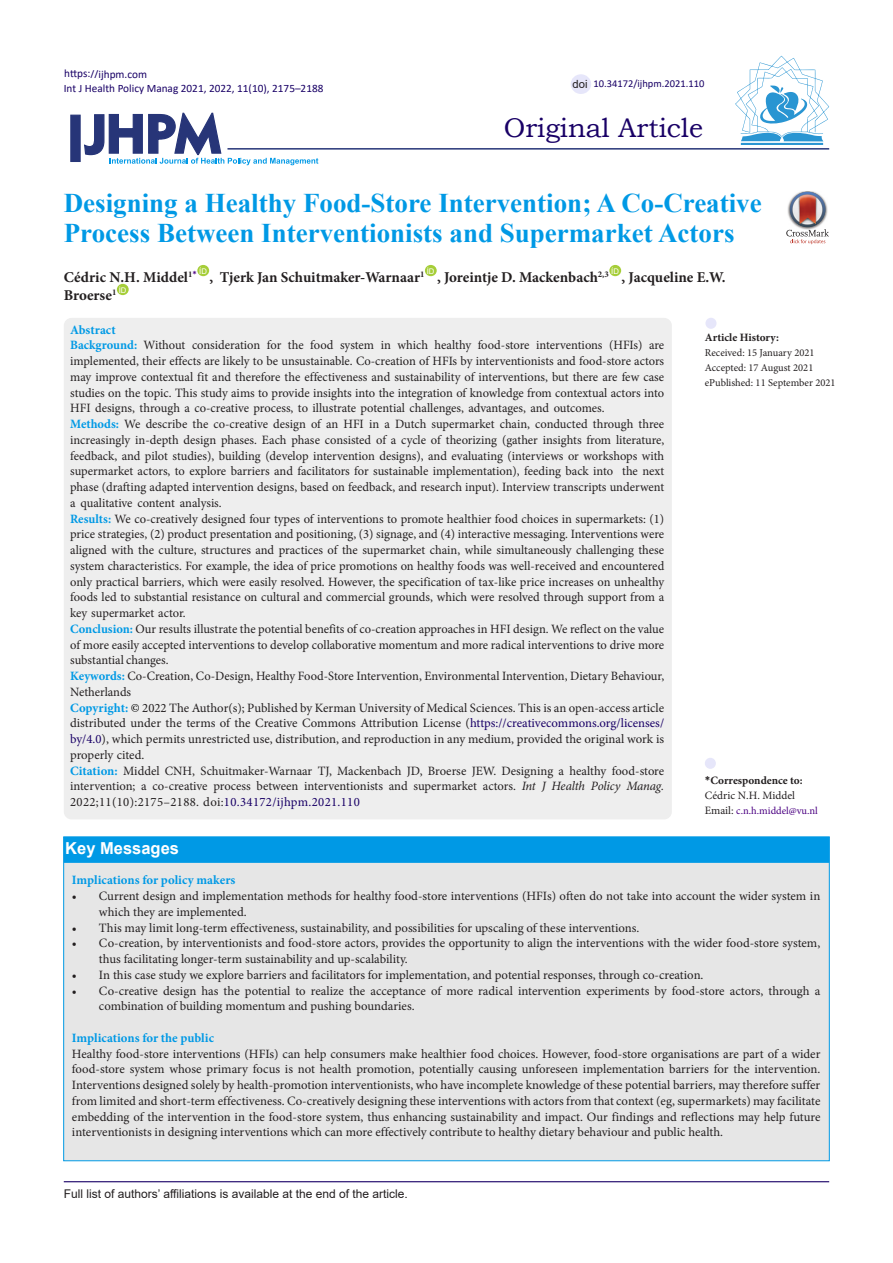
<style>
.page{position:relative;width:893px;height:1263px;background:#fff}
.page>*{position:absolute;margin:0;border:0;box-sizing:border-box;transform-origin:0 0}
.Default{font:700 27px/30px "Times New Roman";color:#0099e5}
.t1{font:27px "Bookman Old Style";color:#190066}
.t2{font:700 16.5px "Arial";color:#fff}
.Default-2{font:700 15px "Minion Pro";color:#231f20}
.Default-3{font:12.75px/15.8px "Minion Pro";color:#231f20;text-align:justify}
.Default-4{font:700 12.75px "Minion Pro";color:#0099e5}
.t3{font:12px "Arial";color:#231f20}
.t4{font:11.25px "Calibri";color:#190066}
.t5{font:700 11.25px "Minion Pro";color:#231f20}
.t6{font:11.25px "Minion Pro";color:#231f20}
.t7{font:11.25px "Arial";color:#231f20}
.t8{font:10.5px "Minion Pro";color:#231f20}
.t9{font:10.5px "Minion Pro";color:#4b0082}
.t10{font:10.5px "Calibri";color:#190066}
.t11{font:7.8px "Arial";color:#fff}
.s1{font-weight:700;color:#0099e5}
.s2{color:#000}
.s3{color:#190066}
.s4{font-style:italic}
.s5{font-family:"Calibri"}
.s6{font-size:11.25px;color:#231f20}
</style>
<div class="page">
<svg style="left:84px;top:112px;width:234px;height:53px"></svg>
<div style="left:70px;top:115px;width:11px;height:47px;background:#273578;border:1px solid #273578"></div>
<div style="left:197px;top:265px;width:12px;height:11px;background:#a6ce39;border-radius:50%"></div>
<div style="left:425px;top:265px;width:12px;height:11px;background:#a6ce39;border-radius:50%"></div>
<div style="left:609px;top:265px;width:12px;height:11px;background:#a6ce39;border-radius:50%"></div>
<div style="left:117px;top:284px;width:12px;height:11px;background:#a6ce39;border-radius:50%"></div>
<hr style="left:227px;top:148px;width:602px;height:2px;background:#273578">
<div style="left:64px;top:318px;width:608px;height:501px;background:#eee;border-radius:8px"></div>
<div style="left:705px;top:758px;width:11px;height:11px;background:#e6e6fa;border-radius:50%"></div>
<div style="left:705px;top:318px;width:11px;height:11px;background:#e6e6fa;border-radius:50%"></div>
<hr style="left:64px;top:1181px;width:765px;height:1px;background:#190066">
<hr style="left:741px;top:143px;width:82px;height:2px;background:#2995d2">
<svg style="left:735px;top:56px;width:94px;height:85px"></svg>
<div style="left:571px;top:74px;width:20px;height:20px;background:#e6e6fa;border-radius:50%"></div>
<img style="left:801px;top:191px;width:13px;height:1px">
<svg style="left:786px;top:192px;width:43px;height:52px"></svg>
<div style="left:63px;top:837px;width:766px;height:324px;background:#e6e6e6"></div>
<div style="left:64px;top:837px;width:765px;height:26px;background:#0099e5;border:2px solid #0099e5"></div>
<p class="t4" style="left:64px;top:66px;width:84px">https://ijhpm.com</p>
<p class="t4" style="left:64px;top:81px;width:261px">Int J Health Policy Manag 2021, 2022, 11(10), 2175–2188</p>
<p class="t7" style="left:573px;top:76px;width:17px">doi</p>
<p class="t10" style="left:593px;top:76px;width:112px">10.34172/ijhpm.2021.110</p>
<p class="t1" style="left:504px;top:110px;width:201px">Original Article</p>
<p class="Default" style="left:64px;top:188px;width:699px">Designing a Healthy Food-Store Intervention; A Co-Creative<br>Process Between Interventionists and Supermarket Actors</p>
<p class="Default-2" style="left:64px;top:266px;width:135px">Cédric N.H. Middel<sup>1</sup><sup>*</sup></p>
<p class="t11" style="left:199px;top:266px;width:9px">ID</p>
<p class="t11" style="left:427px;top:266px;width:9px">ID</p>
<p class="t11" style="left:611px;top:266px;width:9px">ID</p>
<p class="Default-2" style="left:209px;top:266px;width:216px">, Tjerk Jan Schuitmaker-Warnaar<sup>1</sup></p>
<p class="Default-2" style="left:437px;top:266px;width:173px">, Joreintje D. Mackenbach<sup>2,3</sup></p>
<p class="Default-2" style="left:621px;top:266px;width:106px">, Jacqueline E.W.</p>
<p class="Default-2" style="left:64px;top:284px;width:54px">Broerse<sup>1</sup></p>
<p class="t11" style="left:119px;top:284px;width:9px">ID</p>
<p class="Default-4" style="left:70px;top:320px;width:47px">Abstract</p>
<p class="Default-3" style="left:70px;top:337px;width:596px"><span class="s1">Background:</span> Without consideration for the food system in which healthy food-store interventions (HFIs) are implemented, their effects are likely to be unsustainable. Co-creation of HFIs by interventionists and food-store actors may improve contextual fit and therefore the effectiveness and sustainability of interventions, but there are few case studies on the topic. This study aims to provide insights into the integration of knowledge from contextual actors into HFI designs, through a co-creative process, to illustrate potential challenges, advantages, and outcomes.</p>
<p class="Default-3" style="left:70px;top:416px;width:596px"><span class="s1">Methods:</span> We describe the co-creative design of an HFI in a Dutch supermarket chain, conducted through three increasingly in-depth design phases. Each phase consisted of a cycle of theorizing (gather insights from literature, feedback, and pilot studies), building (develop intervention designs), and evaluating (interviews or workshops with supermarket actors, to explore barriers and facilitators for sustainable implementation), feeding back into the next phase (drafting adapted intervention designs, based on feedback, and research input). Interview transcripts underwent a qualitative content analysis.</p>
<p class="Default-3" style="left:70px;top:511px;width:596px"><span class="s1">Results:</span> We co-creatively designed four types of interventions to promote healthier food choices in supermarkets: (1) price strategies, (2) product presentation and positioning, (3) signage, and (4) interactive messaging. Interventions were aligned with the culture, structures and practices of the supermarket chain, while simultaneously challenging these system characteristics. For example, the idea of price promotions on healthy foods was well-received and encountered only practical barriers, which were easily resolved. However, the specification of tax-like price increases on unhealthy foods led to substantial resistance on cultural and commercial grounds, which were resolved through support from a key supermarket actor.</p>
<p class="Default-3" style="left:70px;top:621px;width:596px"><span class="s1">Conclusion:</span> Our results illustrate the potential benefits of co-creation approaches in HFI design. We reflect on the value of more easily accepted interventions to develop collaborative momentum and more radical interventions to drive more substantial changes.</p>
<p class="Default-3" style="left:70px;top:668px;width:596px"><span class="s1">Keywords:</span> Co-Creation, Co-Design, Healthy Food-Store Intervention, Environmental Intervention, Dietary Behaviour,<br>Netherlands</p>
<p class="Default-3" style="left:70px;top:700px;width:596px"><span class="s1">Copyright:</span> <span class="s2">©</span> 2022 The Author(s); Published by Kerman University of Medical Sciences. This is an open-access article distributed under the terms of the Creative Commons Attribution License (<span class="s3">https://creativecommons.org/licenses/ by/4.0</span>), which permits unrestricted use, distribution, and reproduction in any medium, provided the original work is properly cited.</p>
<p class="Default-3" style="left:70px;top:763px;width:596px"><span class="s1">Citation:</span> Middel CNH, Schuitmaker-Warnaar TJ, Mackenbach JD, Broerse JEW. Designing a healthy food-store intervention; a co-creative process between interventionists and supermarket actors. <span class="s4">Int J Health Policy Manag.<br></span>2022;11(10):2175–2188. doi:<span class="s3">10.34172/ijhpm.2021.110</span></p>
<p class="t5" style="left:705px;top:772px;width:99px"><span class="s5">*</span>Correspondence to:</p>
<p class="t5" style="left:705px;top:329px;width:76px">Article History:</p>
<p class="t8" style="left:705px;top:345px;width:111px">Received: 15 January 2021</p>
<p class="t8" style="left:705px;top:360px;width:110px">Accepted: 17 August 2021</p>
<p class="t8" style="left:705px;top:375px;width:132px">ePublished: 11 September 2021</p>
<p class="t6" style="left:705px;top:788px;width:92px">Cédric N.H. Middel</p>
<p class="t9" style="left:705px;top:803px;width:115px"><span class="s6">Email:</span> c.n.h.middel@vu.nl</p>
<p class="t2" style="left:65px;top:836px;width:115px">Key Messages</p>
<p class="Default-4" style="left:72px;top:871px;width:165px">Implications for policy makers</p>
<p class="Default-3" style="left:99px;top:888px;width:723px;text-indent:-27px">• Current design and implementation methods for healthy food-store interventions (HFIs) often do not take into account the wider system in which they are implemented.</p>
<p class="Default-3" style="left:72px;top:920px;width:569px">• This may limit long-term effectiveness, sustainability, and possibilities for upscaling of these interventions.</p>
<p class="Default-3" style="left:99px;top:935px;width:723px;text-indent:-27px">• Co-creation, by interventionists and food-store actors, provides the opportunity to align the interventions with the wider food-store system, thus facilitating longer-term sustainability and up-scalability.</p>
<p class="Default-3" style="left:72px;top:967px;width:633px">• In this case study we explore barriers and facilitators for implementation, and potential responses, through co-creation.</p>
<p class="Default-3" style="left:99px;top:983px;width:723px;text-indent:-27px">• Co-creative design has the potential to realize the acceptance of more radical intervention experiments by food-store actors, through a combination of building momentum and pushing boundaries.</p>
<p class="Default-4" style="left:72px;top:1029px;width:144px">Implications for the public</p>
<p class="Default-3" style="left:72px;top:1046px;width:750px">Healthy food-store interventions (HFIs) can help consumers make healthier food choices. However, food-store organisations are part of a wider food-store system whose primary focus is not health promotion, potentially causing unforeseen implementation barriers for the intervention.<br>Interventions designed solely by health-promotion interventionists, who have incomplete knowledge of these potential barriers, may therefore suffer from limited and short-term effectiveness. Co-creatively designing these interventions with actors from that context (eg, supermarkets) may facilitate embedding of the intervention in the food-store system, thus enhancing sustainability and impact. Our findings and reflections may help future interventionists in designing interventions which can more effectively contribute to healthy dietary behaviour and public health.</p>
<p class="t3" style="left:64px;top:1185px;width:346px">Full list of authors’ affiliations is available at the end of the article.</p>
</div>
